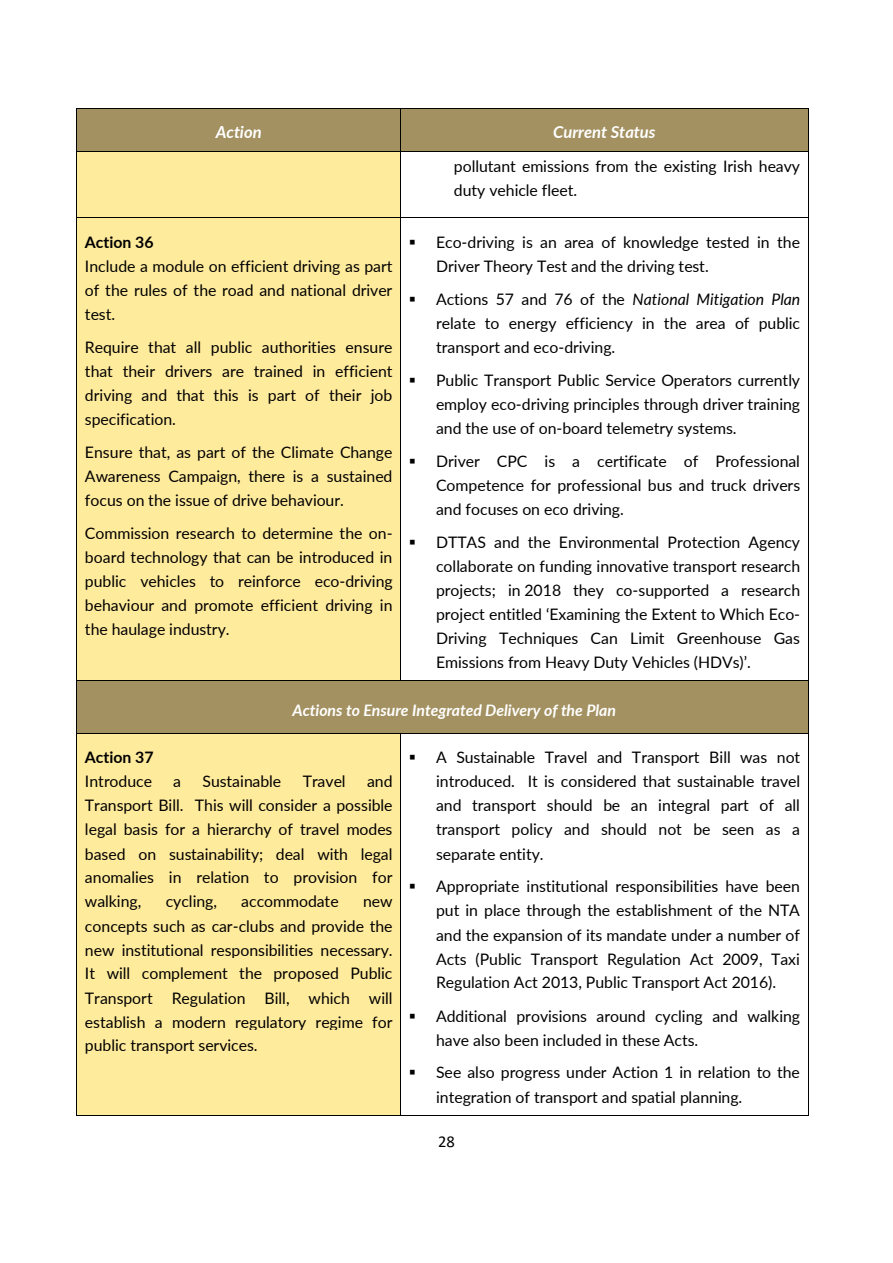
<style>
.page{position:relative;width:893px;height:1263px;background:#fff}
.page>*{position:absolute;margin:0;border:0;box-sizing:border-box;transform-origin:0 0}
.t1{font:italic 700 16.5px "Lato";color:#fff}
.t2{font:16.5px "Calibri";color:#000}
.t3{font:15.9px/24px "Lato";color:#000;text-align:justify}
.t4{font:italic 700 15.9px "Lato";color:#fff}
.t5{font:700 15.9px "Lato";color:#000}
.s1{font-style:italic}
</style>
<div class="page">
<div style="left:77px;top:109px;width:323px;height:42px;background:#a39161"></div>
<div style="left:401px;top:109px;width:407px;height:42px;background:#a39161"></div>
<hr style="left:77px;top:108px;width:323px;height:1px;background:#000">
<hr style="left:401px;top:108px;width:407px;height:1px;background:#000">
<hr style="left:76px;top:109px;width:1px;height:42px;background:#000">
<hr style="left:400px;top:109px;width:1px;height:42px;background:#000">
<hr style="left:808px;top:109px;width:1px;height:42px;background:#000">
<div style="left:77px;top:152px;width:323px;height:65px;background:#ffeb9c"></div>
<hr style="left:77px;top:151px;width:323px;height:1px;background:#000">
<hr style="left:401px;top:151px;width:407px;height:1px;background:#000">
<hr style="left:76px;top:152px;width:1px;height:65px;background:#000">
<hr style="left:400px;top:152px;width:1px;height:65px;background:#000">
<hr style="left:808px;top:152px;width:1px;height:65px;background:#000">
<div style="left:77px;top:218px;width:323px;height:462px;background:#ffeb9c"></div>
<hr style="left:77px;top:217px;width:323px;height:1px;background:#000">
<hr style="left:401px;top:217px;width:407px;height:1px;background:#000">
<hr style="left:76px;top:218px;width:1px;height:462px;background:#000">
<hr style="left:400px;top:218px;width:1px;height:462px;background:#000">
<hr style="left:808px;top:218px;width:1px;height:462px;background:#000">
<div style="left:77px;top:681px;width:731px;height:52px;background:#a39161"></div>
<hr style="left:77px;top:680px;width:323px;height:1px;background:#000">
<hr style="left:401px;top:680px;width:407px;height:1px;background:#000">
<hr style="left:76px;top:681px;width:1px;height:52px;background:#000">
<hr style="left:808px;top:681px;width:1px;height:52px;background:#000">
<div style="left:77px;top:734px;width:323px;height:381px;background:#ffeb9c"></div>
<hr style="left:77px;top:733px;width:323px;height:1px;background:#000">
<hr style="left:401px;top:733px;width:407px;height:1px;background:#000">
<hr style="left:76px;top:734px;width:1px;height:381px;background:#000">
<hr style="left:77px;top:1115px;width:323px;height:1px;background:#000">
<hr style="left:400px;top:734px;width:1px;height:381px;background:#000">
<hr style="left:401px;top:1115px;width:407px;height:1px;background:#000">
<hr style="left:808px;top:734px;width:1px;height:381px;background:#000">
<p class="t1" style="left:216px;top:122px;width:48px">Action</p>
<p class="t1" style="left:553px;top:122px;width:104px">Current Status</p>
<p class="t3" style="left:454px;top:154px;width:348px">pollutant emissions from the existing Irish heavy duty vehicle fleet.</p>
<p class="t5" style="left:85px;top:232px;width:70px">Action 36</p>
<p class="t3" style="left:85px;top:254px;width:309px">Include a module on efficient driving as part of the rules of the road and national driver test.</p>
<p class="t3" style="left:85px;top:335px;width:309px">Require that all public authorities ensure that their drivers are trained in efficient driving and that this is part of their job specification.</p>
<p class="t3" style="left:85px;top:440px;width:309px">Ensure that, as part of the Climate Change Awareness Campaign, there is a sustained focus on the issue of drive behaviour.</p>
<p class="t3" style="left:85px;top:521px;width:309px">Commission research to determine the on&shy;board technology that can be introduced in public vehicles to reinforce eco-driving behaviour and promote efficient driving in the haulage industry.</p>
<p class="t3" style="left:436px;top:230px;width:366px;text-indent:-27px">▪ Eco-driving is an area of knowledge tested in the<br>Driver Theory Test and the driving test.</p>
<p class="t3" style="left:436px;top:286px;width:366px;text-indent:-27px">▪ Actions 57 and 76 of the <span class="s1">National Mitigation Plan </span>relate to energy efficiency in the area of public transport and eco-driving.</p>
<p class="t3" style="left:436px;top:368px;width:366px;text-indent:-27px">▪ Public Transport Public Service Operators currently employ eco-driving principles through driver training and the use of on-board telemetry systems.</p>
<p class="t3" style="left:436px;top:449px;width:366px;text-indent:-27px">▪ Driver CPC is a certificate of Professional Competence for professional bus and truck drivers and focuses on eco driving.</p>
<p class="t3" style="left:436px;top:530px;width:366px;text-indent:-27px">▪ DTTAS and the Environmental Protection Agency collaborate on funding innovative transport research projects; in 2018 they co-supported a research project entitled ‘Examining the Extent to Which Eco-Driving Techniques Can Limit Greenhouse Gas Emissions from Heavy Duty Vehicles (HDVs)’.</p>
<p class="t4" style="left:292px;top:700px;width:325px">Actions to Ensure Integrated Delivery of the Plan</p>
<p class="t5" style="left:85px;top:748px;width:70px">Action 37</p>
<p class="t3" style="left:85px;top:769px;width:69px">Introduce</p>
<p class="t3" style="left:173px;top:769px;width:9px">a</p>
<p class="t3" style="left:202px;top:769px;width:80px">Sustainable</p>
<p class="t3" style="left:303px;top:769px;width:44px">Travel</p>
<p class="t3" style="left:85px;top:769px;width:309px;text-indent:282px">and Transport Bill. This will consider a possible legal basis for a hierarchy of travel modes based on sustainability; deal with legal anomalies in relation to provision for walking,</p>
<p class="t3" style="left:166px;top:889px;width:53px">cycling,</p>
<p class="t3" style="left:241px;top:889px;width:99px">accommodate</p>
<p class="t3" style="left:85px;top:889px;width:309px;text-indent:278px">new concepts such as car-clubs and provide the new institutional responsibilities necessary.<br>It will complement the proposed Public Transport Regulation Bill, which will establish a modern regulatory regime for public transport services.</p>
<p class="t3" style="left:436px;top:745px;width:366px;text-indent:-27px">▪ A Sustainable Travel and Transport Bill was not introduced. It is considered that sustainable travel and transport should be an integral part of all transport policy and should not be seen as a separate entity.</p>
<p class="t3" style="left:436px;top:874px;width:366px;text-indent:-27px">▪ Appropriate institutional responsibilities have been put in place through the establishment of the NTA and the expansion of its mandate under a number of Acts (Public Transport Regulation Act 2009, Taxi Regulation Act 2013, Public Transport Act 2016).</p>
<p class="t3" style="left:436px;top:1003px;width:365px;text-indent:-27px">▪ Additional provisions around cycling and walking have also been included in these Acts.</p>
<p class="t3" style="left:436px;top:1060px;width:365px;text-indent:-27px">▪ See also progress under Action 1 in relation to the integration of transport and spatial planning.</p>
<p class="t2" style="left:438px;top:1135px;width:18px">28</p>
</div>
